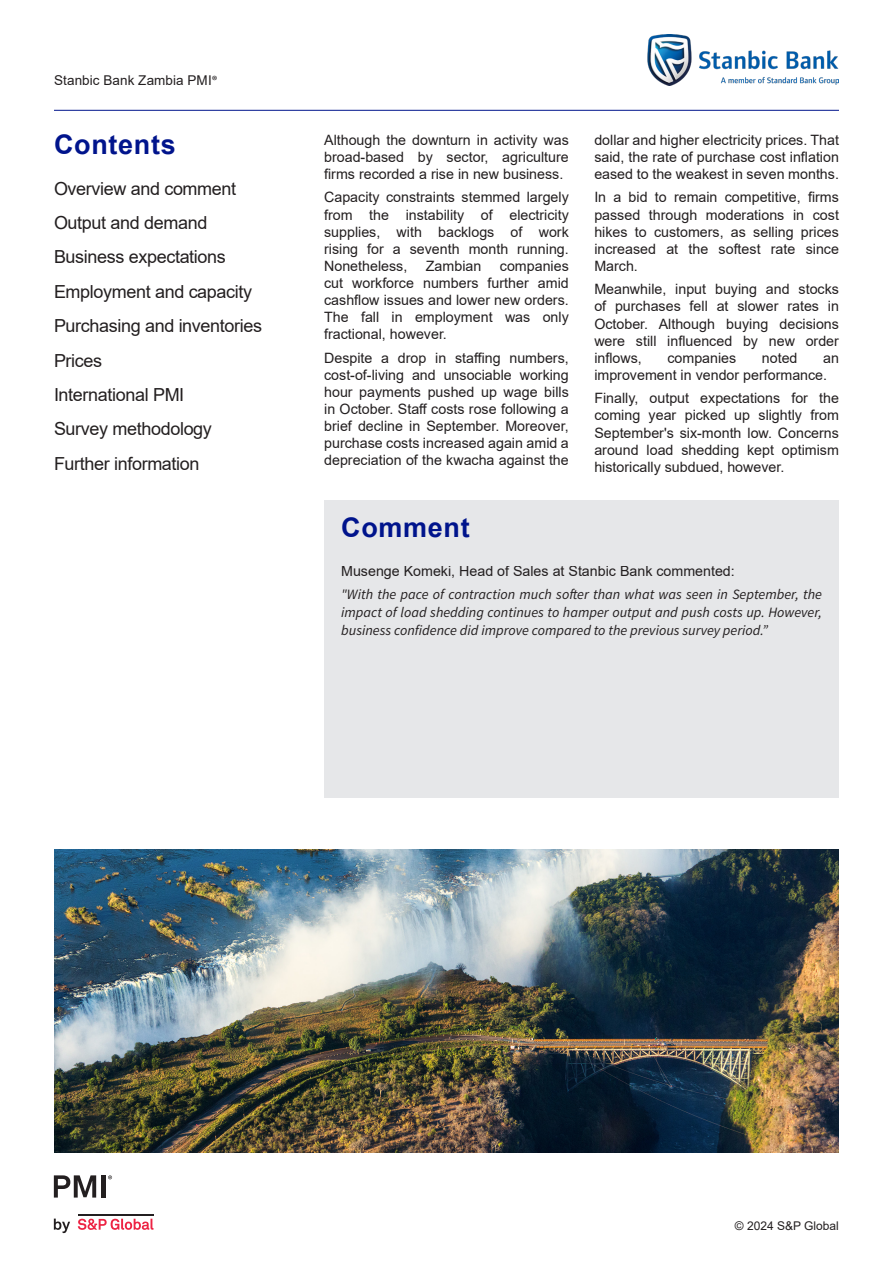
<style>
.page{position:relative;width:893px;height:1263px;background:#fff}
.page>*{position:absolute;margin:0;border:0;box-sizing:border-box;transform-origin:0 0}
.Section_header{font:700 27px "Arial";letter-spacing:.025em;color:#00148c}
.Contents{font:18px "Arial";letter-spacing:-.02em;color:#231f20}
.Key_findings{font:18px "Arial";letter-spacing:-.02em;color:#231f20}
.Body_copy_2{font:14.25px/17.1px "Arial";color:#231f20;text-align:justify}
.Comment{font:italic 14.25px/17.5px "Source Sans Variable";color:#231f20;text-align:justify}
.t1{font:13.5px "Arial";letter-spacing:.005em;color:#231f20}
.t2{font:12px "Arial";color:#231f20}
.s1{font-family:"Myriad Pro"}
</style>
<div class="page">
<hr style="left:54px;top:110px;width:785px;height:1px;background:#00148c">
<img style="left:648px;top:34px;width:191px;height:51px">
<div style="left:324px;top:566px;width:515px;height:232px;background:#e6e7e9"></div>
<div style="left:324px;top:500px;width:515px;height:66px;background:#e6e7e9"></div>
<img style="left:54px;top:849px;width:785px;height:303px">
<svg style="left:54px;top:1218px;width:16px;height:15px"></svg>
<svg style="left:78px;top:1218px;width:75px;height:12px"></svg>
<hr style="left:78px;top:1213px;width:75px;height:2px;background:#231f20">
<svg style="left:54px;top:1175px;width:42px;height:22px"></svg>
<div style="left:101px;top:1175px;width:5px;height:22px;background:#231f20"></div>
<svg style="left:108px;top:1175px;width:4px;height:4px"></svg>
<p class="t1" style="left:54px;top:71px;width:165px">Stanbic Bank Zambia PMI<span class="s1">®</span></p>
<p class="Section_header" style="left:54px;top:126px;width:123px">Contents</p>
<p class="Contents" style="left:54px;top:176px;width:184px">Overview and comment</p>
<p class="Contents" style="left:54px;top:210px;width:155px">Output and demand</p>
<p class="Contents" style="left:54px;top:245px;width:173px">Business expectations</p>
<p class="Contents" style="left:54px;top:279px;width:200px">Employment and capacity</p>
<p class="Contents" style="left:54px;top:313px;width:210px">Purchasing and inventories</p>
<p class="Contents" style="left:54px;top:348px;width:50px">Prices</p>
<p class="Contents" style="left:54px;top:382px;width:132px">International PMI</p>
<p class="Contents" style="left:54px;top:417px;width:159px">Survey methodology</p>
<p class="Contents" style="left:54px;top:451px;width:147px">Further information</p>
<p class="Key_findings" style="left:54px;top:382px;width:205px">Manufacturing sub-sectors</p>
<p class="Key_findings" style="left:54px;top:417px;width:132px">International PMI</p>
<p class="Key_findings" style="left:54px;top:451px;width:159px">S vey methodology</p>
<p class="Body_copy_2" style="left:324px;top:131px;width:246px">Although the downturn in activity was broad-based by sector, agriculture firms recorded a rise in new business.</p>
<p class="Body_copy_2" style="left:324px;top:189px;width:246px">Capacity constraints stemmed largely from the instability of electricity supplies, with backlogs of work rising for a seventh month running.<br>Nonetheless,</p>
<p class="Body_copy_2" style="left:324px;top:257px;width:246px;text-indent:176px">companies cut workforce numbers further amid cashflow issues and lower new orders.<br>The fall in employment was only fractional, however.</p>
<p class="Body_copy_2" style="left:324px;top:349px;width:246px">Despite a drop in staffing numbers, cost-of-living and unsociable working hour payments pushed up wage bills in October. Staff costs rose following a brief decline in September. Moreover, purchase costs increased again amid a depreciation of the kwacha against the</p>
<p class="Body_copy_2" style="left:426px;top:257px;width:57px">Zambian</p>
<p class="Section_header" style="left:341px;top:508px;width:130px">Comment</p>
<p class="Body_copy_2" style="left:594px;top:131px;width:246px">dollar and higher electricity prices. That said, the rate of purchase cost inflation eased to the weakest in seven months.</p>
<p class="Body_copy_2" style="left:594px;top:189px;width:246px">In a bid to remain competitive, firms passed through moderations in cost hikes to customers, as selling prices increased at the softest rate since March.</p>
<p class="Body_copy_2" style="left:594px;top:281px;width:246px">Meanwhile, input buying and stocks of purchases fell at slower rates in October. Although buying decisions were still influenced by new order inflows,</p>
<p class="Body_copy_2" style="left:667px;top:349px;width:70px">companies</p>
<p class="Body_copy_2" style="left:762px;top:349px;width:37px">noted</p>
<p class="Body_copy_2" style="left:594px;top:349px;width:246px;text-indent:229px">an improvement in vendor performance.</p>
<p class="Body_copy_2" style="left:594px;top:390px;width:246px">Finally, output expectations for the coming year picked up slightly from September's six-month low. Concerns around load shedding kept optimism historically subdued, however.</p>
<p class="Body_copy_2" style="left:341px;top:562px;width:395px">Musenge Komeki, Head of Sales at Stanbic Bank commented:</p>
<p class="Comment" style="left:341px;top:586px;width:482px">"With the pace of contraction much softer than what was seen in September, the impact of load shedding continues to hamper output and push costs up. However, business confidence did improve compared to the previous survey period.”</p>
<p class="t2" style="left:735px;top:1217px;width:106px">© 2024 S&amp;P Global</p>
</div>
